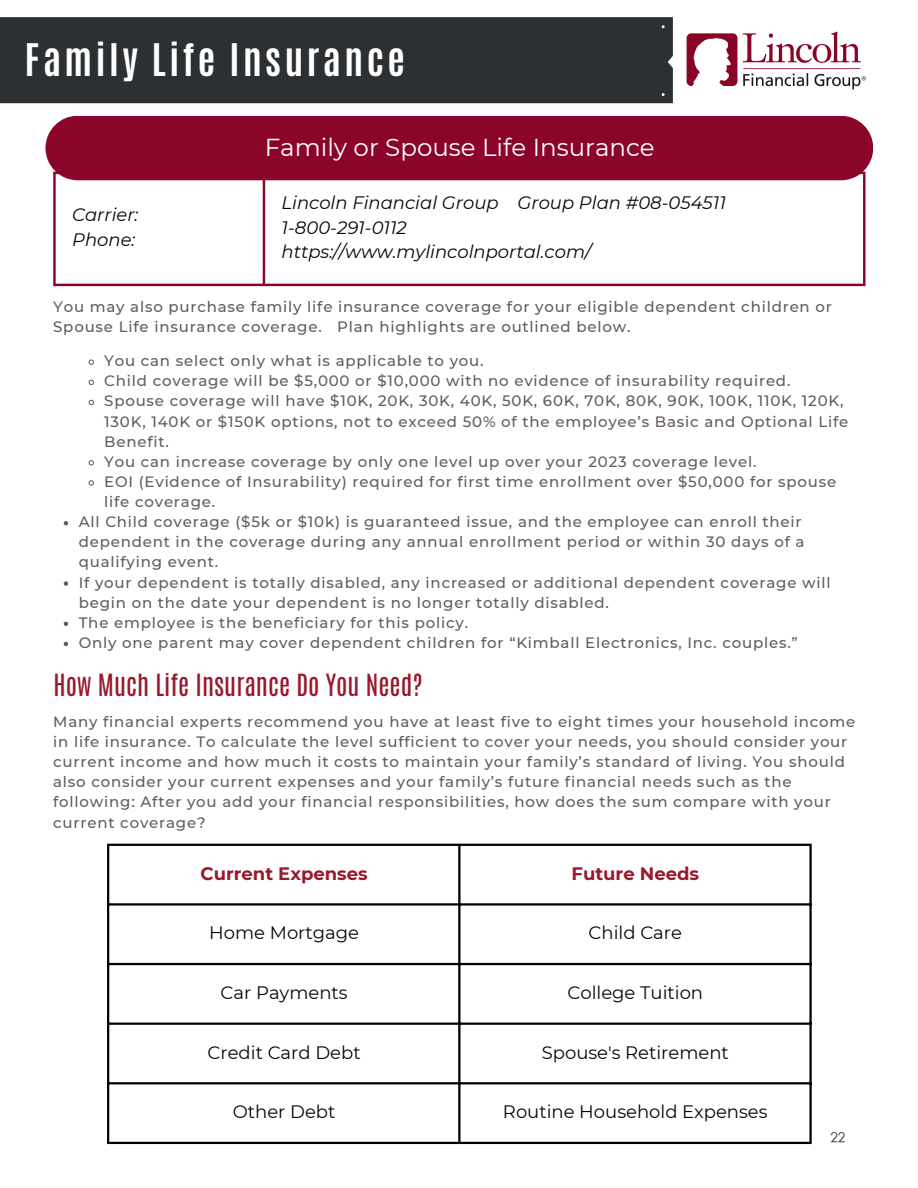
<style>
.page{position:relative;width:918px;height:1188px;background:#fff}
.page>*{position:absolute;margin:0;border:0;box-sizing:border-box;transform-origin:0 0}
.t1{font:700 37.5px "Antonio";letter-spacing:.095em;color:#fff}
.t2{font:25.5px "Antonio";color:#98192d}
.t3{font:24.6px "Montserrat";color:#fff}
.t4{font:18px "Montserrat";color:#080704}
.t5{font:italic 18px/24.8px "Montserrat";color:#080704}
.t6{font:700 18px "Montserrat";color:#97192c}
.t7{font:500 15px/20.1px "Montserrat";letter-spacing:.055em;color:#645c58}
.t8{font:13.5px "TR Century Gothic";color:#363535}
</style>
<div class="page">
<div style="left:0;top:17px;width:673px;height:86px;background:#2d3032"></div>
<hr style="left:53px;top:174px;width:3px;height:110px;background:#8a0529">
<hr style="left:263px;top:174px;width:2px;height:110px;background:#8a0529">
<hr style="left:863px;top:174px;width:3px;height:110px;background:#8a0529">
<hr style="left:53px;top:172px;width:813px;height:2px;background:#8a0529">
<hr style="left:53px;top:284px;width:813px;height:2px;background:#8a0529">
<div style="left:45px;top:116px;width:828px;height:64px;background:#8a0529;border-radius:32px"></div>
<img style="left:687px;top:31px;width:179px;height:59px">
<hr style="left:107px;top:846px;width:2px;height:296px;background:#000">
<hr style="left:458px;top:846px;width:2px;height:296px;background:#000">
<hr style="left:809px;top:846px;width:3px;height:296px;background:#000">
<hr style="left:107px;top:844px;width:705px;height:2px;background:#000">
<hr style="left:107px;top:903px;width:705px;height:3px;background:#000">
<hr style="left:107px;top:963px;width:705px;height:2px;background:#000">
<hr style="left:107px;top:1023px;width:705px;height:2px;background:#000">
<hr style="left:107px;top:1082px;width:705px;height:2px;background:#000">
<hr style="left:107px;top:1142px;width:705px;height:2px;background:#000">
<svg style="left:88px;top:359px;width:6px;height:6px"></svg>
<svg style="left:88px;top:379px;width:6px;height:6px"></svg>
<svg style="left:88px;top:399px;width:6px;height:7px"></svg>
<svg style="left:88px;top:460px;width:6px;height:6px"></svg>
<svg style="left:88px;top:480px;width:6px;height:6px"></svg>
<svg style="left:64px;top:521px;width:4px;height:4px"></svg>
<svg style="left:64px;top:581px;width:4px;height:5px"></svg>
<svg style="left:64px;top:622px;width:4px;height:4px"></svg>
<svg style="left:64px;top:642px;width:4px;height:4px"></svg>
<h1 class="t1" style="left:25px;top:32px;width:382px">Family Life Insurance</h1>
<p class="t5" style="left:72px;top:202px;width:68px">Carrier:<br>Phone:</p>
<h3 class="t3" style="left:265px;top:131px;width:392px">Family or Spouse Life Insurance</h3>
<p class="t5" style="left:282px;top:190px;width:446px">Lincoln Financial Group Group Plan #08-054511<br>1-800-291-0112<br>https://www.mylincolnportal.com/</p>
<p class="t7" style="left:53px;top:296px;width:780px">You may also purchase family life insurance coverage for your eligible dependent children or<br>Spouse Life insurance coverage. Plan highlights are outlined below.</p>
<p class="t7" style="left:104px;top:350px;width:381px">You can select only what is applicable to you.</p>
<p class="t7" style="left:104px;top:370px;width:688px">Child coverage will be $5,000 or $10,000 with no evidence of insurability required.</p>
<p class="t7" style="left:104px;top:390px;width:741px">Spouse coverage will have $10K, 20K, 30K, 40K, 50K, 60K, 70K, 80K, 90K, 100K, 110K, 120K,</p>
<p class="t7" style="left:104px;top:411px;width:746px">130K, 140K or $150K options, not to exceed 50% of the employee’s Basic and Optional Life</p>
<p class="t7" style="left:104px;top:431px;width:66px">Benefit.</p>
<p class="t7" style="left:104px;top:451px;width:654px">You can increase coverage by only one level up over your 2023 coverage level.</p>
<p class="t7" style="left:104px;top:471px;width:734px">EOI (Evidence of Insurability) required for first time enrollment over $50,000 for spouse</p>
<p class="t7" style="left:104px;top:491px;width:113px">life coverage.</p>
<p class="t7" style="left:79px;top:511px;width:725px">All Child coverage ($5k or $10k) is guaranteed issue, and the employee can enroll their</p>
<p class="t7" style="left:79px;top:531px;width:727px">dependent in the coverage during any annual enrollment period or within 30 days of a</p>
<p class="t7" style="left:79px;top:551px;width:141px">qualifying event.</p>
<p class="t7" style="left:79px;top:572px;width:753px">If your dependent is totally disabled, any increased or additional dependent coverage will</p>
<p class="t7" style="left:79px;top:592px;width:532px">begin on the date your dependent is no longer totally disabled.</p>
<p class="t7" style="left:79px;top:612px;width:391px">The employee is the beneficiary for this policy.</p>
<p class="t7" style="left:79px;top:632px;width:721px">Only one parent may cover dependent children for “Kimball Electronics, Inc. couples.”</p>
<h2 class="t2" style="left:54px;top:666px;width:370px">How Much Life Insurance Do You Need?</h2>
<p class="t7" style="left:53px;top:711px;width:804px">Many financial experts recommend you have at least five to eight times your household income in life insurance. To calculate the level sufficient to cover your needs, you should consider your current income and how much it costs to maintain your family’s standard of living. You should also consider your current expenses and your family’s future financial needs such as the following: After you add your financial responsibilities, how does the sum compare with your current coverage?</p>
<p class="t6" style="left:200px;top:860px;width:169px">Current Expenses</p>
<p class="t6" style="left:572px;top:860px;width:129px">Future Needs</p>
<p class="t4" style="left:209px;top:921px;width:151px">Home Mortgage</p>
<p class="t4" style="left:589px;top:921px;width:95px">Child Care</p>
<p class="t4" style="left:221px;top:980px;width:129px">Car Payments</p>
<p class="t4" style="left:568px;top:980px;width:137px">College Tuition</p>
<p class="t4" style="left:208px;top:1040px;width:155px">Credit Card Debt</p>
<p class="t4" style="left:542px;top:1040px;width:189px">Spouse's Retirement</p>
<p class="t4" style="left:233px;top:1099px;width:104px">Other Debt</p>
<p class="t4" style="left:503px;top:1099px;width:266px">Routine Household Expenses</p>
<p class="t8" style="left:830px;top:1128px;width:16px">22</p>
</div>
